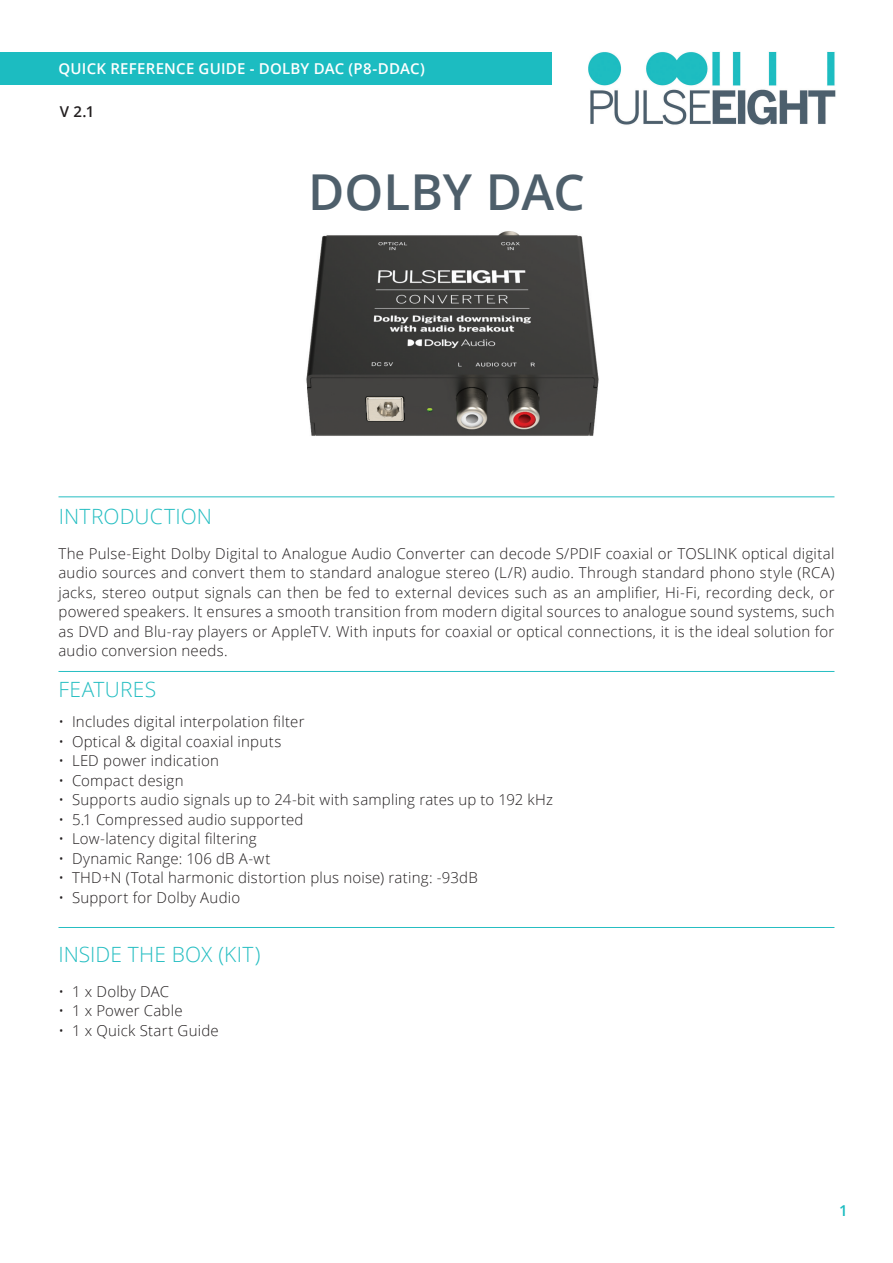
<style>
.page{position:relative;width:893px;height:1263px;background:#fff}
.page>*{position:absolute;margin:0;border:0;box-sizing:border-box;transform-origin:0 0}
.t1{font:600 49.5px "Open Sans";letter-spacing:-.005em;color:#4e5f6b}
.Contents_Title{font:300 21px "Open Sans";letter-spacing:.005em;color:#26bec2}
.t2{font:300 15px/19.5px "Open Sans";letter-spacing:.015em;color:#231f20;text-align:justify}
.t3{font:600 15px "Open Sans";letter-spacing:.015em;color:#fff}
.t4{font:600 15px "Open Sans";color:#231f20}
.t5{font:600 15px "Open Sans";color:#1cbcc1}
</style>
<div class="page">
<div style="left:0;top:52px;width:552px;height:33px;background:#1cbcc1"></div>
<img style="left:588px;top:51px;width:248px;height:74px">
<hr style="left:58px;top:496px;width:776px;height:1px;background:#26bec2">
<hr style="left:58px;top:671px;width:776px;height:1px;background:#26bec2">
<hr style="left:58px;top:927px;width:776px;height:1px;background:#26bec2">
<img style="left:306px;top:231px;width:293px;height:205px">
<p class="t3" style="left:58px;top:58px;width:368px">QUICK REFERENCE GUIDE - DOLBY DAC (P8-DDAC)</p>
<p class="t4" style="left:60px;top:102px;width:36px">V 2.1</p>
<p class="t1" style="left:308px;top:158px;width:278px">DOLBY DAC</p>
<p class="Contents_Title" style="left:59px;top:502px;width:155px">INTRODUCTION</p>
<p class="t2" style="left:58px;top:543px;width:777px">The Pulse-Eight Dolby Digital to Analogue Audio Converter can decode S/PDIF coaxial or TOSLINK optical digital audio sources and convert them to standard analogue stereo (L/R) audio. Through standard phono style (RCA) jacks, stereo output signals can then be fed to external devices such as an amplifier, Hi-Fi, recording deck, or powered speakers. It ensures a smooth transition from modern digital sources to analogue sound systems, such as DVD and Blu-ray players or AppleTV. With inputs for coaxial or optical connections, it is the ideal solution for audio conversion needs.</p>
<p class="Contents_Title" style="left:58px;top:675px;width:99px">FEATURES</p>
<p class="t2" style="left:58px;top:712px;width:248px">• Includes digital interpolation filter</p>
<p class="t2" style="left:58px;top:731px;width:224px">• Optical &amp; digital coaxial inputs</p>
<p class="t2" style="left:58px;top:751px;width:162px">• LED power indication</p>
<p class="t2" style="left:58px;top:770px;width:127px">• Compact design</p>
<p class="t2" style="left:58px;top:790px;width:496px">• Supports audio signals up to 24-bit with sampling rates up to 192 kHz</p>
<p class="t2" style="left:58px;top:809px;width:247px">• 5.1 Compressed audio supported</p>
<p class="t2" style="left:58px;top:829px;width:200px">• Low-latency digital filtering</p>
<p class="t2" style="left:58px;top:848px;width:213px">• Dynamic Range: 106 dB A-wt</p>
<p class="t2" style="left:58px;top:868px;width:421px">• THD+N (Total harmonic distortion plus noise) rating: -93dB</p>
<p class="t2" style="left:58px;top:887px;width:183px">• Support for Dolby Audio</p>
<p class="Contents_Title" style="left:58px;top:940px;width:203px">INSIDE THE BOX (KIT)</p>
<p class="t2" style="left:58px;top:981px;width:112px">• 1 x Dolby DAC</p>
<p class="t2" style="left:58px;top:1001px;width:126px">• 1 x Power Cable</p>
<p class="t2" style="left:58px;top:1020px;width:162px">• 1 x Quick Start Guide</p>
<p class="t5" style="left:839px;top:1200px;width:10px">1</p>
</div>
